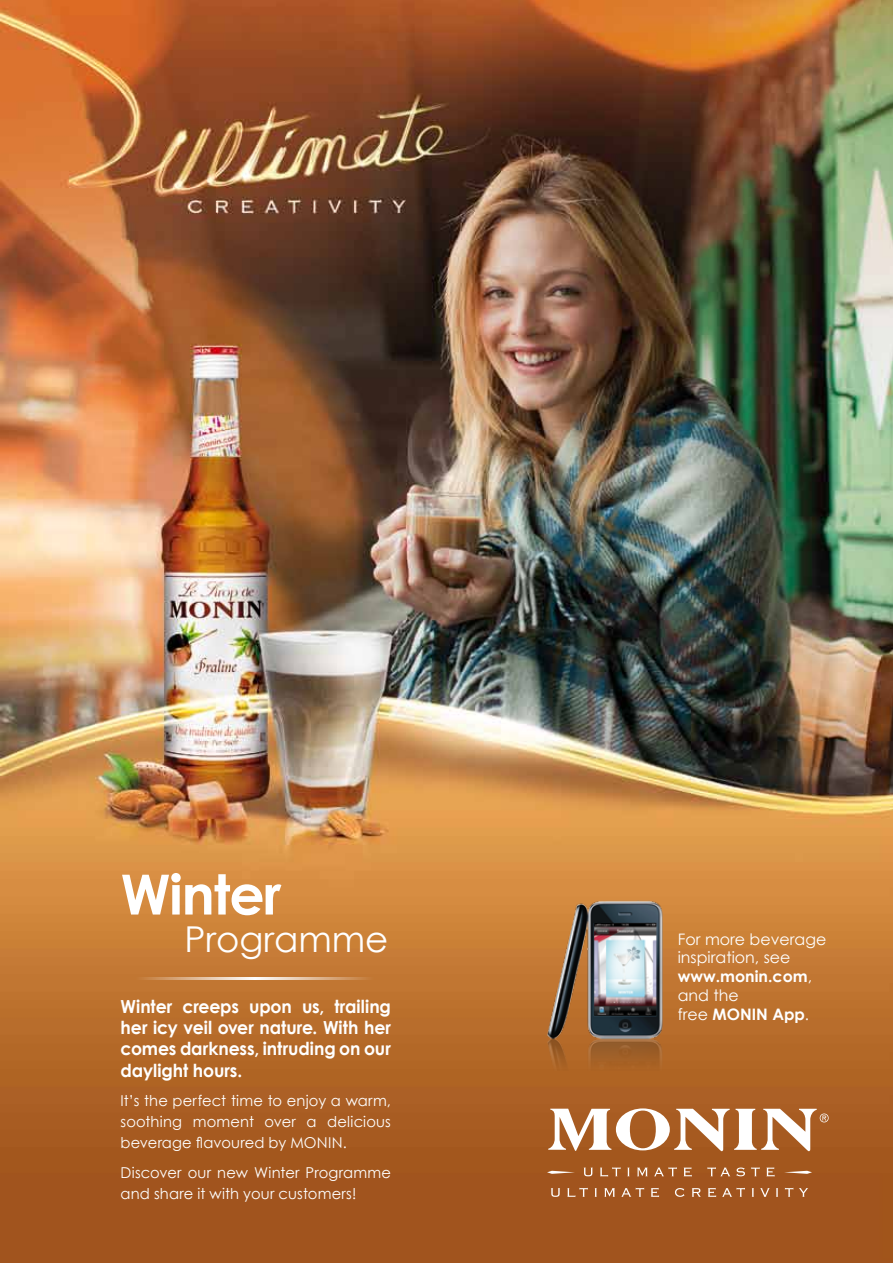
<style>
.page{position:relative;width:893px;height:1263px;background:#fff}
.page>*{position:absolute;margin:0;border:0;box-sizing:border-box;transform-origin:0 0}
.t1{font:700 55.5px "Century Gothic";letter-spacing:-.02em;color:#fff}
.t2{font:35.7px "Century Gothic";color:#fff}
.t3{font:700 18px/21.1px "Century Gothic";letter-spacing:-.005em;color:#fff;text-align:justify;scale:.96 1}
.t4{font:15.9px/18.8px "Century Gothic";color:#fff}
.t5{font:15px/21px "Century Gothic";letter-spacing:.01em;color:#fff;text-align:justify}
.s1{font-weight:700}
</style>
<div class="page">
<img style="left:0;top:0;width:893px;height:1263px">
<svg style="left:547px;top:1171px;width:28px;height:3px"></svg>
<svg style="left:784px;top:1171px;width:28px;height:3px"></svg>
<svg style="left:548px;top:1108px;width:281px;height:43px"></svg>
<svg style="left:584px;top:1167px;width:9px;height:9px"></svg>
<svg style="left:600px;top:1167px;width:21px;height:9px"></svg>
<svg style="left:627px;top:1167px;width:2px;height:9px"></svg>
<svg style="left:637px;top:1167px;width:11px;height:9px"></svg>
<svg style="left:654px;top:1167px;width:23px;height:9px"></svg>
<svg style="left:684px;top:1167px;width:8px;height:9px"></svg>
<svg style="left:707px;top:1167px;width:23px;height:9px"></svg>
<svg style="left:736px;top:1167px;width:9px;height:9px"></svg>
<svg style="left:751px;top:1167px;width:9px;height:9px"></svg>
<svg style="left:766px;top:1167px;width:9px;height:9px"></svg>
<svg style="left:551px;top:1188px;width:9px;height:9px"></svg>
<svg style="left:567px;top:1188px;width:21px;height:9px"></svg>
<svg style="left:595px;top:1188px;width:2px;height:9px"></svg>
<svg style="left:604px;top:1188px;width:11px;height:9px"></svg>
<svg style="left:621px;top:1188px;width:23px;height:9px"></svg>
<svg style="left:651px;top:1188px;width:8px;height:9px"></svg>
<svg style="left:675px;top:1188px;width:10px;height:9px"></svg>
<svg style="left:692px;top:1188px;width:9px;height:9px"></svg>
<svg style="left:708px;top:1188px;width:8px;height:9px"></svg>
<svg style="left:722px;top:1188px;width:23px;height:9px"></svg>
<svg style="left:752px;top:1188px;width:2px;height:9px"></svg>
<svg style="left:760px;top:1188px;width:10px;height:9px"></svg>
<svg style="left:776px;top:1188px;width:2px;height:9px"></svg>
<svg style="left:785px;top:1188px;width:8px;height:9px"></svg>
<svg style="left:799px;top:1188px;width:9px;height:9px"></svg>
<hr style="left:121px;top:978px;width:267px;height:2px;background:#fff">
<img style="left:535px;top:895px;width:141px;height:175px">
<h1 class="t1" style="left:121px;top:859px;width:162px">Winter</h1>
<h2 class="t2" style="left:184px;top:917px;width:206px">Programme</h2>
<p class="t3" style="left:121px;top:996px;width:283px">Winter creeps upon us, trailing her icy veil over nature. With her comes darkness, intruding on our daylight hours.</p>
<p class="t5" style="left:121px;top:1090px;width:272px">It’s the perfect time to enjoy a warm, soothing moment over a delicious beverage flavoured by MONIN.</p>
<p class="t5" style="left:121px;top:1162px;width:272px">Discover our new Winter Programme and share it with your customers!</p>
<p class="t4" style="left:678px;top:929px;width:150px">For more beverage inspiration, see <span class="s1">www.monin.com</span>, and the<br>free <span class="s1">MONIN App</span>.</p>
</div>
